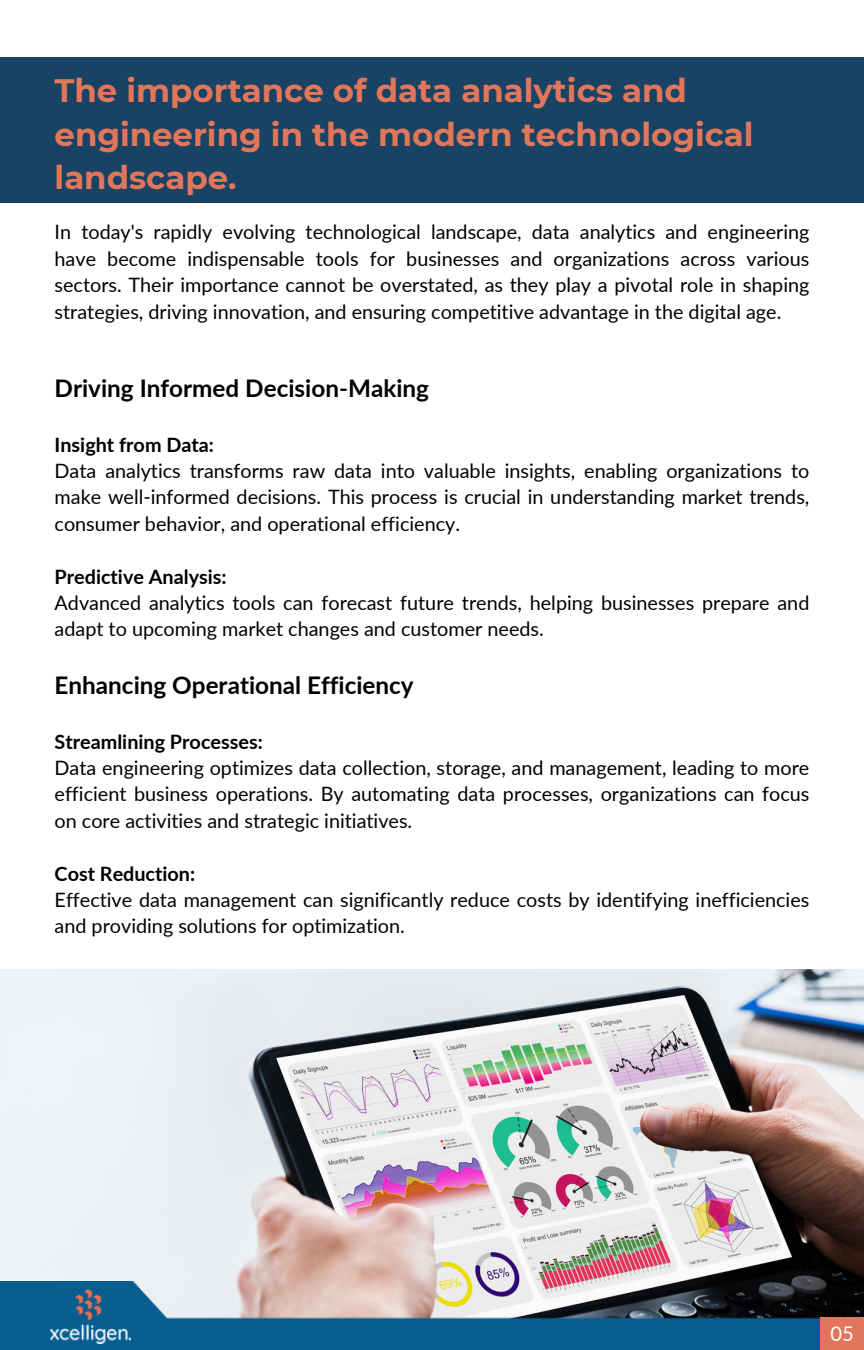
<style>
.page{position:relative;width:864px;height:1350px;background:#fff}
.page>*{position:absolute;margin:0;border:0;box-sizing:border-box;transform-origin:0 0}
.t1{font:700 32.4px/43.9px "Montserrat";color:#e2765a}
.t2{font:700 24.3px "Lato";color:#000}
.t3{font:20.25px "Lato";color:#fff}
.t4{font:19.8px/26.3px "Lato";color:#000;text-align:justify}
.t5{font:700 19.8px "Lato";color:#000}
</style>
<div class="page">
<img style="left:0;top:969px;width:864px;height:313px">
<div style="left:0;top:57px;width:864px;height:146px;background:#194364"></div>
<img style="left:0;top:1282px;width:864px;height:67px">
<img style="left:51px;top:1289px;width:79px;height:54px">
<div style="left:821px;top:1318px;width:43px;height:32px;background:#e2765a"></div>
<p class="t1" style="left:55px;top:68px;width:701px">The importance of data analytics and engineering in the modern technological landscape.</p>
<p class="t4" style="left:55px;top:219px;width:756px">In today's rapidly evolving technological landscape, data analytics and engineering have become indispensable tools for businesses and organizations across various sectors. Their importance cannot be overstated, as they play a pivotal role in shaping strategies, driving innovation, and ensuring competitive advantage in the digital age.</p>
<p class="t2" style="left:55px;top:373px;width:376px">Driving Informed Decision-Making</p>
<p class="t5" style="left:55px;top:432px;width:161px">Insight from Data:</p>
<p class="t4" style="left:55px;top:457px;width:756px">Data analytics transforms raw data into valuable insights, enabling organizations to make well-informed decisions. This process is crucial in understanding market trends, consumer behavior, and operational efficiency.</p>
<p class="t5" style="left:55px;top:564px;width:174px">Predictive Analysis:</p>
<p class="t4" style="left:55px;top:589px;width:756px">Advanced analytics tools can forecast future trends, helping businesses prepare and adapt to upcoming market changes and customer needs.</p>
<p class="t2" style="left:55px;top:670px;width:361px">Enhancing Operational Efficiency</p>
<p class="t5" style="left:55px;top:729px;width:210px">Streamlining Processes:</p>
<p class="t4" style="left:55px;top:754px;width:756px">Data engineering optimizes data collection, storage, and management, leading to more efficient business operations. By automating data processes, organizations can focus on core activities and strategic initiatives.</p>
<p class="t5" style="left:55px;top:861px;width:142px">Cost Reduction:</p>
<p class="t4" style="left:55px;top:886px;width:756px">Effective data management can significantly reduce costs by identifying inefficiencies and providing solutions for optimization.</p>
<p class="t3" style="left:831px;top:1321px;width:25px">05</p>
</div>
